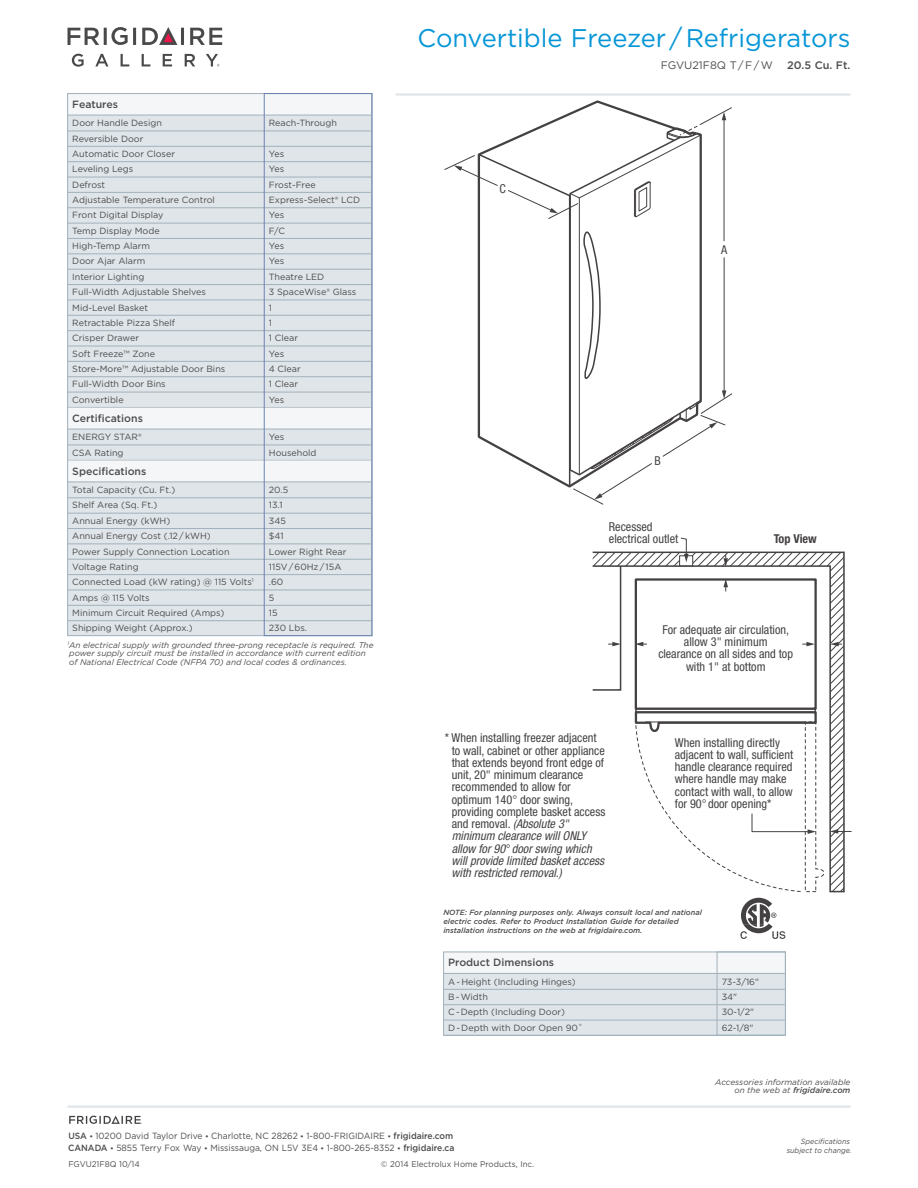
<style>
.page{position:relative;width:918px;height:1188px;background:#fff}
.page>*{position:absolute;margin:0;border:0;box-sizing:border-box;transform-origin:0 0}
.t1{font:25.5px "Gotham";color:#0696d7}
.t2{font:condensed 12.3px/12.3px "Helvetica Neue";color:#231f20}
.t3{font:700 condensed 12.3px "Helvetica Neue";color:#231f20}
.t4{font:10.8px "Gotham";color:#4b4c4d}
.t5{font:500 10.8px "Gotham";color:#4b4c4d}
.t6{font:500 10.5px "Gotham";color:#4b4c4d}
.t7{font:9px/15.3px "Gotham";color:#4b4c4d}
.t8{font:9px/11.9px "Gotham";color:#4b4c4d;scale:.95 1}
.t9{font:italic 8.25px/8.2px "Gotham";color:#4b4c4d;text-align:right}
.t10{font:8.25px "Gotham";color:#4b4c4d}
.t11{font:italic 500 7.5px/9px "Gotham";color:#4b4c4d}
.t12{font:italic 7.5px/9px "Gotham";color:#4b4c4d;text-align:right;scale:.95 1}
.s1{font-style:italic}
.s2{font-weight:500}
.s3{font-weight:500;font-size:7.5px}
</style>
<div class="page">
<hr style="left:68px;top:1106px;width:782px;height:2px;background:#dfe5e9">
<hr style="left:396px;top:93px;width:455px;height:3px;background:#dfe5e9">
<svg style="left:69px;top:1116px;width:73px;height:8px"></svg>
<svg style="left:72px;top:54px;width:12px;height:13px"></svg>
<svg style="left:95px;top:54px;width:13px;height:12px"></svg>
<svg style="left:121px;top:54px;width:8px;height:12px"></svg>
<svg style="left:142px;top:54px;width:8px;height:12px"></svg>
<svg style="left:163px;top:54px;width:9px;height:12px"></svg>
<svg style="left:185px;top:54px;width:10px;height:12px"></svg>
<svg style="left:68px;top:27px;width:68px;height:18px"></svg>
<svg style="left:190px;top:28px;width:32px;height:17px"></svg>
<svg style="left:142px;top:27px;width:42px;height:18px"></svg>
<svg style="left:206px;top:54px;width:14px;height:13px"></svg>
<div style="left:68px;top:94px;width:304px;height:542px;background:#dfe5e9"></div>
<div style="left:68px;top:94px;width:303px;height:21px;background:#f4f6f7"></div>
<hr style="left:68px;top:115px;width:303px;height:1px;background:#a2b1bb">
<hr style="left:68px;top:131px;width:303px;height:1px;background:#a2b1bb">
<hr style="left:68px;top:146px;width:303px;height:1px;background:#a2b1bb">
<hr style="left:68px;top:161px;width:303px;height:1px;background:#a2b1bb">
<hr style="left:68px;top:177px;width:303px;height:1px;background:#a2b1bb">
<hr style="left:68px;top:192px;width:303px;height:1px;background:#a2b1bb">
<hr style="left:68px;top:208px;width:303px;height:1px;background:#a2b1bb">
<hr style="left:68px;top:223px;width:303px;height:1px;background:#a2b1bb">
<hr style="left:68px;top:238px;width:303px;height:1px;background:#a2b1bb">
<hr style="left:68px;top:254px;width:303px;height:1px;background:#a2b1bb">
<hr style="left:68px;top:269px;width:303px;height:1px;background:#a2b1bb">
<hr style="left:68px;top:284px;width:303px;height:1px;background:#a2b1bb">
<hr style="left:68px;top:300px;width:303px;height:1px;background:#a2b1bb">
<hr style="left:68px;top:315px;width:303px;height:1px;background:#a2b1bb">
<hr style="left:68px;top:330px;width:303px;height:1px;background:#a2b1bb">
<hr style="left:68px;top:346px;width:303px;height:1px;background:#a2b1bb">
<hr style="left:68px;top:361px;width:303px;height:1px;background:#a2b1bb">
<hr style="left:68px;top:376px;width:303px;height:1px;background:#a2b1bb">
<hr style="left:68px;top:392px;width:303px;height:1px;background:#a2b1bb">
<hr style="left:68px;top:407px;width:303px;height:1px;background:#a2b1bb">
<div style="left:68px;top:408px;width:303px;height:21px;background:#f4f6f7"></div>
<hr style="left:68px;top:429px;width:303px;height:1px;background:#a2b1bb">
<hr style="left:68px;top:445px;width:303px;height:1px;background:#a2b1bb">
<hr style="left:68px;top:460px;width:303px;height:1px;background:#a2b1bb">
<div style="left:68px;top:461px;width:303px;height:21px;background:#f4f6f7"></div>
<hr style="left:68px;top:482px;width:303px;height:1px;background:#a2b1bb">
<hr style="left:68px;top:498px;width:303px;height:1px;background:#a2b1bb">
<hr style="left:68px;top:513px;width:303px;height:1px;background:#a2b1bb">
<hr style="left:68px;top:528px;width:303px;height:1px;background:#a2b1bb">
<hr style="left:68px;top:544px;width:303px;height:1px;background:#a2b1bb">
<hr style="left:68px;top:559px;width:303px;height:1px;background:#a2b1bb">
<hr style="left:68px;top:574px;width:303px;height:1px;background:#a2b1bb">
<hr style="left:68px;top:590px;width:303px;height:1px;background:#a2b1bb">
<hr style="left:68px;top:605px;width:303px;height:1px;background:#a2b1bb">
<hr style="left:68px;top:620px;width:303px;height:1px;background:#a2b1bb">
<div style="left:264px;top:93px;width:108px;height:543px;border:1px solid #6c83af"></div>
<svg style="left:740px;top:898px;width:45px;height:41px"></svg>
<div style="left:444px;top:952px;width:341px;height:83px;background:#dfe5e9"></div>
<div style="left:444px;top:952px;width:341px;height:21px;background:#f4f6f7"></div>
<hr style="left:444px;top:973px;width:341px;height:1px;background:#a2b1bb">
<hr style="left:444px;top:989px;width:341px;height:1px;background:#a2b1bb">
<hr style="left:444px;top:1004px;width:341px;height:1px;background:#a2b1bb">
<hr style="left:444px;top:1020px;width:341px;height:1px;background:#a2b1bb">
<hr style="left:444px;top:1035px;width:341px;height:1px;background:#a2b1bb">
<div style="left:443px;top:952px;width:343px;height:83px;border:1px solid #a2b1bb"></div>
<div style="left:717px;top:952px;width:69px;height:83px;border:1px solid #a2b1bb"></div>
<svg style="left:592px;top:551px;width:253px;height:342px"></svg>
<svg style="left:680px;top:537px;width:9px;height:25px"></svg>
<svg style="left:830px;top:642px;width:12px;height:4px"></svg>
<svg style="left:803px;top:642px;width:12px;height:4px"></svg>
<svg style="left:723px;top:555px;width:5px;height:12px"></svg>
<svg style="left:723px;top:579px;width:5px;height:12px"></svg>
<svg style="left:635px;top:642px;width:12px;height:4px"></svg>
<svg style="left:592px;top:565px;width:30px;height:126px"></svg>
<svg style="left:444px;top:112px;width:289px;height:388px"></svg>
<svg style="left:634px;top:708px;width:190px;height:184px"></svg>
<p class="t6" style="left:72px;top:97px;width:47px">Features</p>
<p class="t7" style="left:72px;top:115px;width:155px">Door Handle Design<br>Reversible Door<br>Automatic Door Closer<br>Leveling Legs<br>Defrost<br>Adjustable Temperature Control<br>Front Digital Display<br>Temp Display Mode<br>High-Temp Alarm<br>Door Ajar Alarm<br>Interior Lighting<br>Full-Width Adjustable Shelves<br>Mid-Level Basket<br>Retractable Pizza Shelf<br>Crisper Drawer<br>Soft Freeze™ Zone<br>Store-More™ Adjustable Door Bins<br>Full-Width Door Bins<br>Convertible</p>
<p class="t6" style="left:72px;top:411px;width:72px">Certifications</p>
<p class="t7" style="left:72px;top:429px;width:71px">ENERGY STAR®<br>CSA Rating</p>
<p class="t6" style="left:72px;top:464px;width:76px">Specifications</p>
<p class="t7" style="left:72px;top:482px;width:183px">Total Capacity (Cu. Ft.)<br>Shelf Area (Sq. Ft.)<br>Annual Energy (kWH)<br>Annual Energy Cost (.12 / kWH)<br>Power Supply Connection Location<br>Voltage Rating<br>Connected Load (kW rating) @ 115 Volts<sup>1<br></sup>Amps @ 115 Volts<br>Minimum Circuit Required (Amps)<br>Shipping Weight (Approx.)</p>
<p class="t7" style="left:269px;top:115px;width:70px">Reach-Through</p>
<p class="t7" style="left:269px;top:146px;width:93px">Yes<br>Yes<br>Frost-Free<br>Express-Select® LCD<br>Yes<br>F/C<br>Yes<br>Yes<br>Theatre LED<br>3 SpaceWise® Glass<br>1<br>1<br>1 Clear<br>Yes<br>4 Clear<br>1 Clear<br>Yes</p>
<p class="t7" style="left:269px;top:429px;width:49px">Yes<br>Household</p>
<p class="t7" style="left:269px;top:482px;width:79px">20.5<br>13.1<br>345<br>$41<br>Lower Right Rear<br>115V / 60Hz / 15A .60<br>5<br>15<br>230 Lbs.</p>
<p class="t9" style="left:68px;top:641px;width:308px;text-align:left"><sup>1</sup>An electrical supply with grounded three-prong receptacle is required. The power supply circuit must be installed in accordance with current edition of National Electrical Code (NFPA 70) and local codes &amp; ordinances.</p>
<h1 class="t1" style="left:418px;top:22px;width:434px">Convertible Freezer / Refrigerators</h1>
<p class="t4" style="left:661px;top:58px;width:113px">FGVU21F8Q T / F / W</p>
<p class="t5" style="left:787px;top:58px;width:65px">20.5 Cu. Ft.</p>
<h2 class="t2" style="left:499px;top:183px;width:8px">C</h2>
<h2 class="t2" style="left:721px;top:244px;width:8px">A</h2>
<h2 class="t2" style="left:654px;top:455px;width:8px">B</h2>
<h2 class="t2" style="left:609px;top:520px;width:71px">Recessed electrical outlet</h2>
<h2 class="t3" style="left:774px;top:532px;width:45px">Top View</h2>
<h2 class="t2" style="left:658px;top:623px;width:136px;text-align:center">For adequate air circulation, allow 3" minimum<br>clearance on all sides and top with 1" at bottom</h2>
<p class="t2" style="left:452px;top:732px;width:155px;text-indent:-7px">* When installing freezer adjacent to wall, cabinet or other appliance that extends beyond front edge of unit, 20" minimum clearance recommended to allow for optimum 140 door swing, providing complete basket access and removal. <span class="s1">(Absolute 3" minimum clearance will ONLY allow for 90 door swing which will provide limited basket access with restricted removal.)</span></p>
<h2 class="t2" style="left:675px;top:736px;width:120px">When installing directly adjacent to wall, sufficient handle clearance required where handle may make contact with wall, to allow for 90 door opening*</h2>
<p class="t11" style="left:443px;top:907px;width:260px">NOTE: For planning purposes only. Always consult local and national electric codes. Refer to Product Installation Guide for detailed installation instructions on the web at frigidaire.com.</p>
<p class="t6" style="left:448px;top:956px;width:108px">Product Dimensions</p>
<p class="t7" style="left:448px;top:974px;width:136px">A - Height (Including Hinges)<br>B - Width<br>C - Depth (Including Door)<br>D - Depth with Door Open 90˚</p>
<p class="t7" style="left:722px;top:974px;width:39px">73-3/16"<br>34"<br>30-1/2"<br>62-1/8"</p>
<p class="t9" style="left:715px;top:1078px;width:137px">Accessories information available on the web at <span class="s2">frigidaire.com</span></p>
<p class="t8" style="left:68px;top:1130px;width:408px"><span class="s2">USA</span> <span class="s3">•</span> 10200 David Taylor Drive <span class="s3">•</span> Charlotte, NC 28262 <span class="s3">•</span> 1-800-FRIGIDAIRE <span class="s3">•</span> <span class="s2">frigidaire.com<br>CANADA</span> <span class="s3">•</span> 5855 Terry Fox Way <span class="s3">•</span> Mississauga, ON L5V 3E4 <span class="s3">•</span> 1-800-265-8352 <span class="s3">•</span> <span class="s2">frigidaire.ca</span></p>
<p class="t10" style="left:68px;top:1159px;width:73px">FGVU21F8Q 10/14</p>
<p class="t10" style="left:381px;top:1159px;width:155px">© 2014 Electrolux Home Products, Inc.</p>
<p class="t12" style="left:787px;top:1136px;width:70px">Specifications subject to change.</p>
</div>
